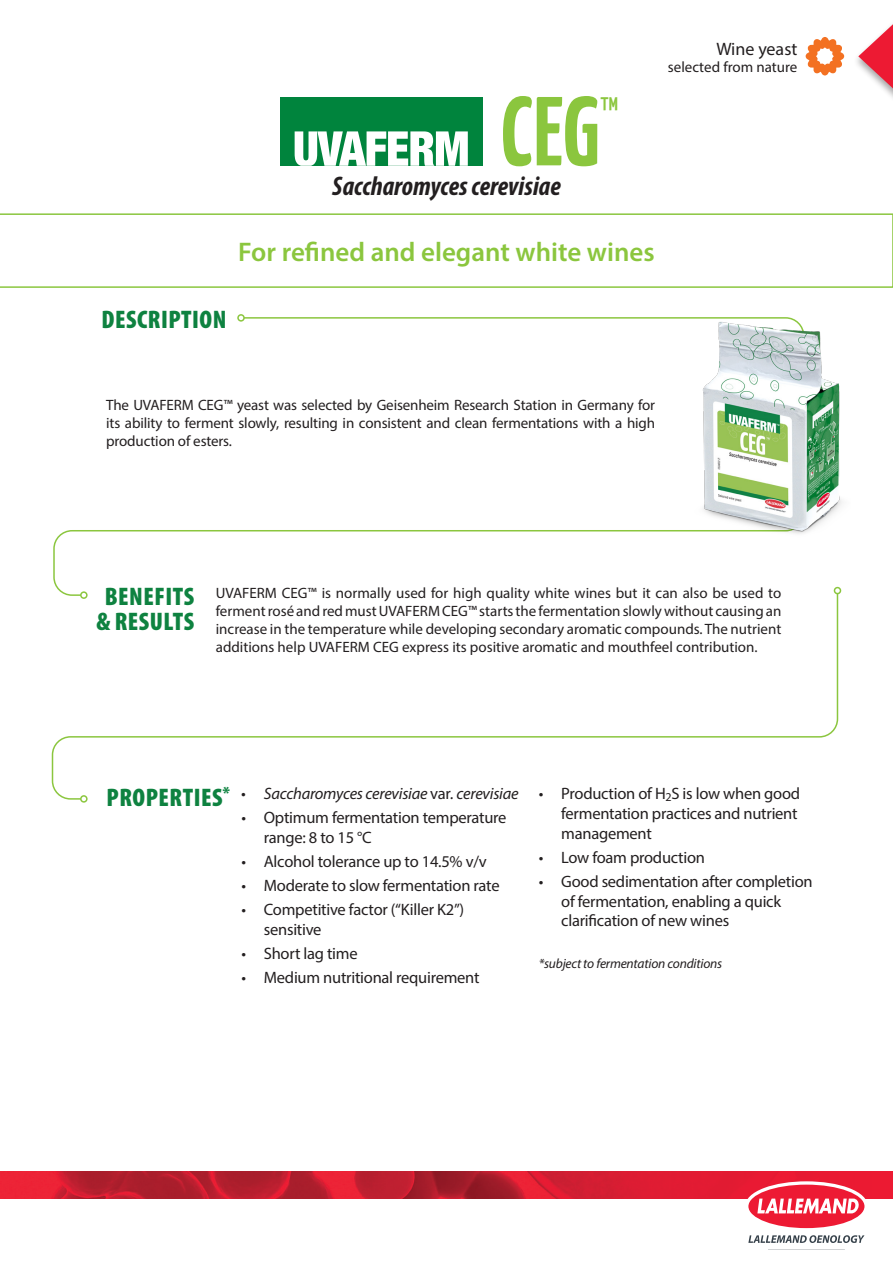
<style>
.page{position:relative;width:893px;height:1263px;background:#fff}
.page>*{position:absolute;margin:0;border:0;box-sizing:border-box;transform-origin:0 0}
.t1{font:700 97.65px "Yanone Kaffeesatz";color:#8bc63e}
.t2{font:700 41.1px "Yanone Kaffeesatz";color:#8bc63e}
.t3{font:600 27px "Myriad Pro";color:#8bc63e}
.t4{font:italic 700 condensed 27px "Myriad Pro";color:#231f20}
.t5{font:900 condensed 25.5px/25.5px "Myriad Pro";letter-spacing:.02em;color:#0e8240;text-align:center}
.t6{font:18px "Myriad Pro";color:#231f20}
.t7{font:16.5px/19.8px "Myriad Pro";letter-spacing:-.015em;color:#231f20}
.t8{font:italic 16.5px "Myriad Pro";letter-spacing:-.015em;color:#231f20}
.t9{font:15px/18px "Myriad Pro";letter-spacing:-.005em;color:#231f20;text-align:justify}
.t10{font:italic 13.5px "Myriad Pro";letter-spacing:-.015em;color:#231f20}
.s1{font-style:normal}
</style>
<div class="page">
<svg style="left:858px;top:24px;width:35px;height:73px"></svg>
<svg style="left:806px;top:37px;width:38px;height:38px"></svg>
<img style="left:0;top:1171px;width:893px;height:27px">
<svg style="left:745px;top:1181px;width:123px;height:62px"></svg>
<div style="left:280px;top:97px;width:202px;height:69px;background:#00843d"></div>
<svg style="left:295px;top:131px;width:173px;height:35px"></svg>
<svg style="left:0;top:213px;width:893px;height:75px"></svg>
<svg style="left:53px;top:317px;width:641px;height:275px"></svg>
<div style="left:80px;top:591px;width:8px;height:8px;border:2px solid #8bc63e;border-radius:50%"></div>
<div style="left:237px;top:314px;width:8px;height:8px;border:2px solid #8bc63e;border-radius:50%"></div>
<svg style="left:51px;top:592px;width:788px;height:208px"></svg>
<div style="left:80px;top:795px;width:8px;height:8px;border:2px solid #8bc63e;border-radius:50%"></div>
<div style="left:834px;top:587px;width:7px;height:7px;border:2px solid #8bc63e;border-radius:50%"></div>
<img style="left:694px;top:317px;width:148px;height:217px">
<h1 class="t1" style="left:501px;top:62px;width:100px">CEG</h1>
<h2 class="t2" style="left:600px;top:82px;width:21px">™</h2>
<h3 class="t4" style="left:332px;top:169px;width:230px">Saccharomyces cerevisiae</h3>
<p class="t6" style="left:716px;top:38px;width:83px">Wine yeast</p>
<p class="t9" style="left:668px;top:57px;width:131px">selected from nature</p>
<h3 class="t3" style="left:238px;top:234px;width:418px">For refined and elegant white wines</h3>
<h3 class="t5" style="left:102px;top:306px;width:126px">DESCRIPTION</h3>
<p class="t9" style="left:106px;top:396px;width:550px">The UVAFERM CEG™ yeast was selected by Geisenheim Research Station in Germany for its ability to ferment slowly, resulting in consistent and clean fermentations with a high production of esters.</p>
<h3 class="t5" style="left:96px;top:583px;width:99px">BENEFITS &amp; RESULTS</h3>
<p class="t9" style="left:216px;top:584px;width:567px">UVAFERM CEG™ is normally used for high quality white wines but it can also be used to ferment rosé and red must UVAFERM CEG™ starts the fermentation slowly without causing an increase in the temperature while developing secondary aromatic compounds. The nutrient additions help UVAFERM CEG express its positive aromatic and mouthfeel contribution.</p>
<h3 class="t5" style="left:107px;top:784px;width:125px">PROPERTIES<sup>*</sup></h3>
<p class="t8" style="left:241px;top:783px;width:279px">• Saccharomyces cerevisiae <span class="s1">var</span>. cerevisiae</p>
<p class="t7" style="left:264px;top:807px;width:244px;text-indent:-23px">• Optimum fermentation temperature range: 8 to 15 °C</p>
<p class="t7" style="left:241px;top:851px;width:247px">• Alcohol tolerance up to 14.5% v/v</p>
<p class="t7" style="left:241px;top:875px;width:260px">• Moderate to slow fermentation rate</p>
<p class="t7" style="left:264px;top:899px;width:202px;text-indent:-23px">• Competitive factor (“Killer K2”) sensitive</p>
<p class="t7" style="left:241px;top:943px;width:118px">• Short lag time</p>
<p class="t7" style="left:241px;top:967px;width:240px">• Medium nutritional requirement</p>
<p class="t7" style="left:561px;top:783px;width:240px;text-indent:-22px">• Production of H<sub>2</sub>S is low when good fermentation practices and nutrient management</p>
<p class="t7" style="left:539px;top:847px;width:168px">• Low foam production</p>
<p class="t7" style="left:561px;top:871px;width:253px;text-indent:-23px">• Good sedimentation after completion of fermentation, enabling a quick clarification of new wines</p>
<p class="t10" style="left:539px;top:955px;width:185px">*subject to fermentation conditions</p>
</div>
